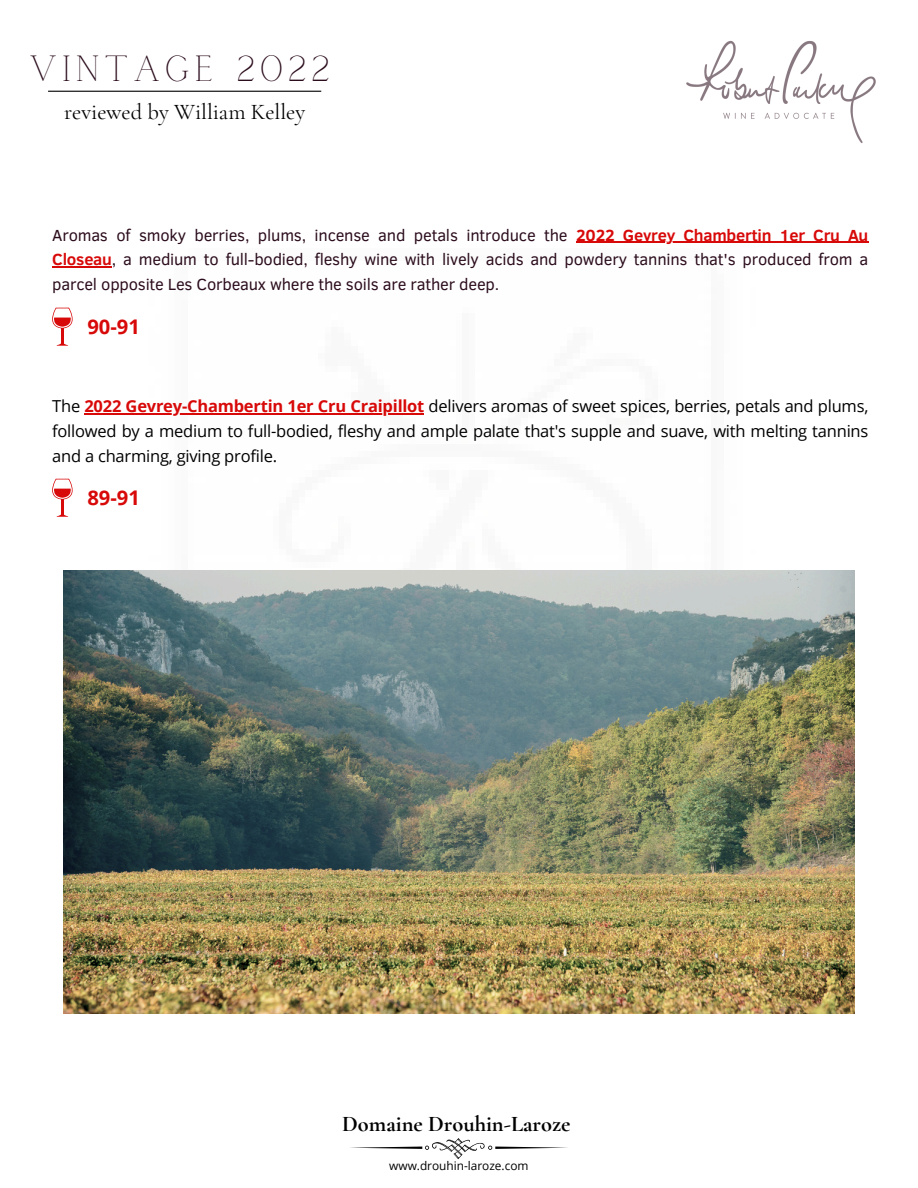
<style>
.page{position:relative;width:918px;height:1188px;background:#fff}
.page>*{position:absolute;margin:0;border:0;box-sizing:border-box;transform-origin:0 0}
.t1{font:36px "Calgary";letter-spacing:.115em;color:#2c0d1d}
.t2{font:22.5px "Cormorant Garamond";color:#000}
.t3{font:700 22.35px "Cormorant Garamond";color:#000}
.t4{font:700 20.25px "Open Sans";color:#d80909}
.t5{font:16.5px/24.8px "Clear Sans";letter-spacing:-.01em;color:#2c0d1d;text-align:justify}
.t6{font:16.5px/24.8px "Open Sans";letter-spacing:-.01em;color:#000}
.t7{font:11.85px "Open Sans";color:#000}
.s1{font-weight:700;color:#d80909}
</style>
<div class="page">
<img style="left:686px;top:40px;width:190px;height:103px">
<hr style="left:48px;top:91px;width:273px;height:1px;background:#000">
<svg style="left:52px;top:308px;width:20px;height:38px"></svg>
<svg style="left:52px;top:479px;width:20px;height:38px"></svg>
<svg style="left:350px;top:1138px;width:218px;height:21px"></svg>
<img style="left:63px;top:570px;width:791px;height:443px">
<hr style="left:576px;top:242px;width:292px;height:1px;background:#d80909">
<hr style="left:52px;top:267px;width:60px;height:1px;background:#d80909">
<hr style="left:84px;top:413px;width:340px;height:2px;background:#d80909">
<h1 class="t1" style="left:29px;top:48px;width:303px">VINTAGE 2022</h1>
<h3 class="t2" style="left:64px;top:98px;width:243px">reviewed by William Kelley</h3>
<h4 class="t5" style="left:52px;top:222px;width:517px">Aromas of smoky berries, plums, incense and petals introduce the</h4>
<p class="t5" style="left:52px;top:222px;width:818px;text-indent:524px"><span class="s1">2022 Gevrey Chambertin 1er Cru Au Closeau</span>, a medium to full-bodied, fleshy wine with lively acids and powdery tannins that's produced from a parcel opposite Les Corbeaux where the soils are rather deep.</p>
<p class="t4" style="left:87px;top:312px;width:54px">90-91</p>
<h5 class="t6" style="left:52px;top:394px;width:818px">The <span class="s1">2022 Gevrey-Chambertin 1er Cru Craipillot</span> delivers aromas of sweet spices, berries, petals and plums,</h5>
<p class="t6" style="left:52px;top:418px;width:818px">followed by a medium to full-bodied, fleshy and ample palate that's supple and suave, with melting tannins and a charming, giving profile.</p>
<p class="t4" style="left:87px;top:483px;width:54px">89-91</p>
<p class="t3" style="left:342px;top:1110px;width:230px">Domaine Drouhin-Laroze</p>
<h4 class="t7" style="left:389px;top:1157px;width:141px">www.drouhin-laroze.com</h4>
</div>
